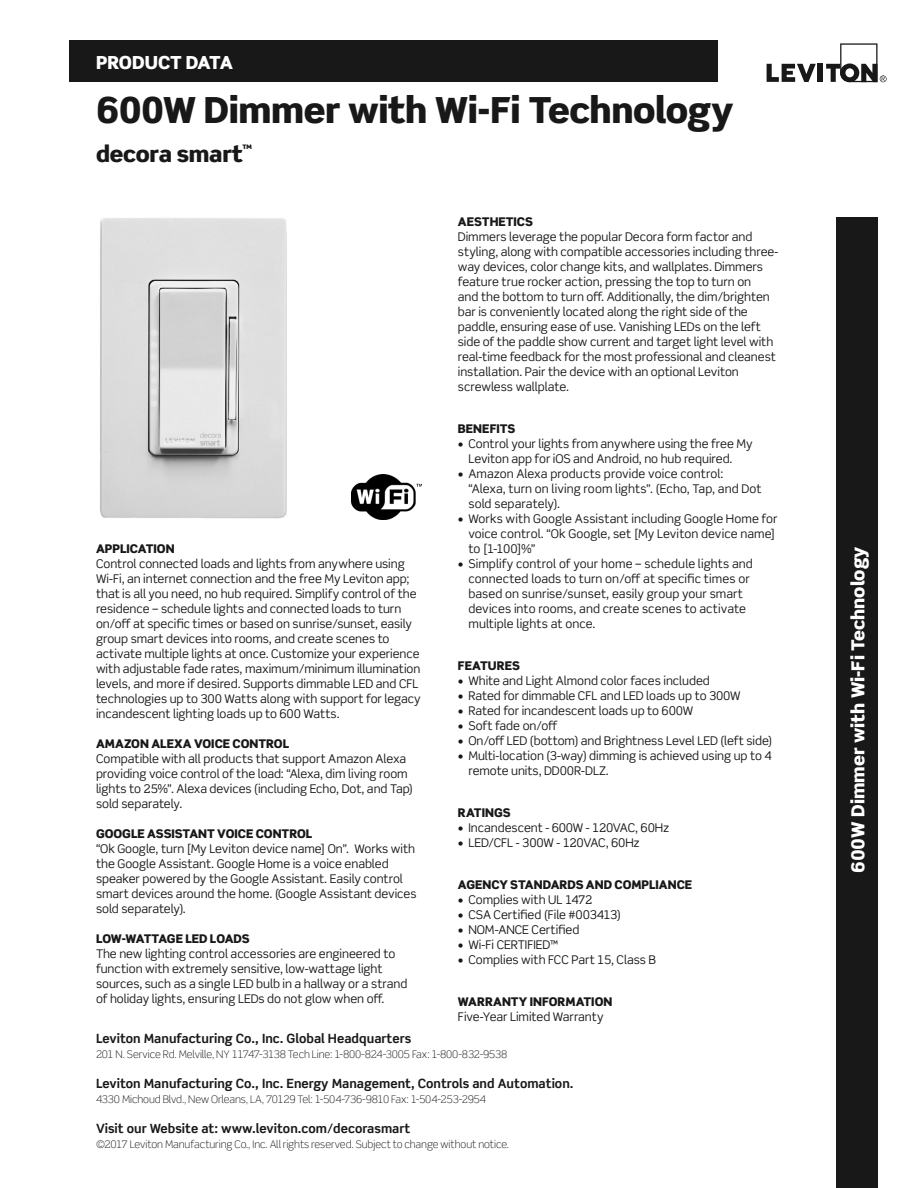
<style>
.page{position:relative;width:918px;height:1188px;background:#fff}
.page>*{position:absolute;margin:0;border:0;box-sizing:border-box;transform-origin:0 0}
.main_head{font:900 36px "Scene Std";letter-spacing:-.015em;color:#181818}
.title_sub{font:900 22.5px "Scene Std";letter-spacing:-.01em;color:#181818}
.t1{font:900 18px "Scene Std";color:#fff}
.t2{font:900 18px "Scene Std";letter-spacing:-.02em;color:#fff}
.t3{font:700 12.75px "Scene Std";color:#181818}
.t4{font:12px/15px "Scene Std";letter-spacing:-.005em;color:#181818}
.Section_Header{font:900 12px "Scene Std";color:#181818}
.t5{font:300 10.5px "Scene Std";letter-spacing:-.01em;color:#181818}
</style>
<div class="page">
<div style="left:69px;top:40px;width:648px;height:42px;background:#181818"></div>
<div style="left:836px;top:217px;width:42px;height:971px;background:#181818"></div>
<img style="left:351px;top:474px;width:71px;height:46px">
<svg style="left:767px;top:64px;width:49px;height:18px"></svg>
<div style="left:818px;top:64px;width:5px;height:18px;background:#181818"></div>
<svg style="left:826px;top:43px;width:61px;height:39px"></svg>
<img style="left:100px;top:218px;width:187px;height:301px">
<p class="t2" style="left:96px;top:51px;width:138px">PRODUCT DATA</p>
<p class="main_head" style="left:96px;top:86px;width:639px">600W Dimmer with Wi-Fi Technology</p>
<p class="title_sub" style="left:96px;top:139px;width:158px">decora smart<sup>™</sup></p>
<p class="Section_Header" style="left:96px;top:541px;width:80px">APPLICATION</p>
<p class="t4" style="left:96px;top:556px;width:326px">Control connected loads and lights from anywhere using Wi-Fi, an internet connection and the free My Leviton app; that is all you need, no hub required. Simplify control of the residence – schedule lights and connected loads to turn on/off at specific times or based on sunrise/sunset, easily group smart devices into rooms, and create scenes to activate multiple lights at once. Customize your experience with adjustable fade rates, maximum/minimum illumination levels, and more if desired. Supports dimmable LED and CFL technologies up to 300 Watts along with support for legacy incandescent lighting loads up to 600 Watts.</p>
<p class="Section_Header" style="left:96px;top:736px;width:195px">AMAZON ALEXA VOICE CONTROL</p>
<p class="t4" style="left:96px;top:751px;width:318px">Compatible with all products that support Amazon Alexa providing voice control of the load: “Alexa, dim living room lights to 25%”. Alexa devices (including Echo, Dot, and Tap) sold separately.</p>
<p class="Section_Header" style="left:96px;top:826px;width:218px">GOOGLE ASSISTANT VOICE CONTROL</p>
<p class="t4" style="left:96px;top:841px;width:322px">“Ok Google, turn [My Leviton device name] On”. Works with the Google Assistant. Google Home is a voice enabled speaker powered by the Google Assistant. Easily control smart devices around the home. (Google Assistant devices sold separately).</p>
<p class="Section_Header" style="left:96px;top:931px;width:155px">LOW-WATTAGE LED LOADS</p>
<p class="t4" style="left:96px;top:946px;width:313px">The new lighting control accessories are engineered to function with extremely sensitive, low-wattage light sources, such as a single LED bulb in a hallway or a strand of holiday lights, ensuring LEDs do not glow when off.</p>
<p class="Section_Header" style="left:458px;top:214px;width:77px">AESTHETICS</p>
<p class="t4" style="left:458px;top:229px;width:322px">Dimmers leverage the popular Decora form factor and styling, along with compatible accessories including three&shy;way devices, color change kits, and wallplates. Dimmers feature true rocker action, pressing the top to turn on<br>and the bottom to turn off. Additionally, the dim/brighten bar is conveniently located along the right side of the paddle, ensuring ease of use. Vanishing LEDs on the left side of the paddle show current and target light level with real-time feedback for the most professional and cleanest installation. Pair the device with an optional Leviton screwless wallplate.</p>
<p class="Section_Header" style="left:458px;top:421px;width:59px">BENEFITS</p>
<p class="t4" style="left:468px;top:436px;width:286px;text-indent:-10px">• Control your lights from anywhere using the free My<br>Leviton app for iOS and Android, no hub required.</p>
<p class="t4" style="left:468px;top:466px;width:295px;text-indent:-10px">• Amazon Alexa products provide voice control: “Alexa, turn on living room lights”. (Echo, Tap, and Dot sold separately).</p>
<p class="t4" style="left:468px;top:511px;width:311px;text-indent:-10px">• Works with Google Assistant including Google Home for voice control. “Ok Google, set [My Leviton device name] to [1-100]%”</p>
<p class="t4" style="left:468px;top:556px;width:286px;text-indent:-10px">• Simplify control of your home – schedule lights and connected loads to turn on/off at specific times or based on sunrise/sunset, easily group your smart devices into rooms, and create scenes to activate multiple lights at once.</p>
<p class="Section_Header" style="left:458px;top:658px;width:63px">FEATURES</p>
<p class="t4" style="left:458px;top:673px;width:254px">• White and Light Almond color faces included</p>
<p class="t4" style="left:458px;top:688px;width:284px">• Rated for dimmable CFL and LED loads up to 300W</p>
<p class="t4" style="left:458px;top:703px;width:237px">• Rated for incandescent loads up to 600W</p>
<p class="t4" style="left:458px;top:718px;width:101px">• Soft fade on/off</p>
<p class="t4" style="left:458px;top:733px;width:316px">• On/off LED (bottom) and Brightness Level LED (left side)</p>
<p class="t4" style="left:468px;top:748px;width:305px;text-indent:-10px">• Multi-location (3-way) dimming is achieved using up to 4 remote units, DD00R-DLZ.</p>
<p class="Section_Header" style="left:458px;top:805px;width:54px">RATINGS</p>
<p class="t4" style="left:458px;top:820px;width:213px">• Incandescent - 600W - 120VAC, 60Hz</p>
<p class="t4" style="left:458px;top:835px;width:183px">• LED/CFL - 300W - 120VAC, 60Hz</p>
<p class="Section_Header" style="left:458px;top:877px;width:236px">AGENCY STANDARDS AND COMPLIANCE</p>
<p class="t4" style="left:458px;top:892px;width:136px">• Complies with UL 1472</p>
<p class="t4" style="left:458px;top:907px;width:165px">• CSA Certified (File #003413)</p>
<p class="t4" style="left:458px;top:922px;width:123px">• NOM-ANCE Certified</p>
<p class="t4" style="left:458px;top:937px;width:102px">• Wi-Fi CERTIFIED™</p>
<p class="t4" style="left:458px;top:952px;width:200px">• Complies with FCC Part 15, Class B</p>
<p class="Section_Header" style="left:458px;top:994px;width:156px">WARRANTY INFORMATION</p>
<p class="t4" style="left:458px;top:1009px;width:147px">Five-Year Limited Warranty</p>
<p class="t3" style="left:96px;top:1030px;width:317px">Leviton Manufacturing Co., Inc. Global Headquarters</p>
<p class="t5" style="left:96px;top:1047px;width:413px">201 N. Service Rd. Melville, NY 11747-3138 Tech Line: 1-800-824-3005 Fax: 1-800-832-9538</p>
<p class="t3" style="left:96px;top:1075px;width:479px">Leviton Manufacturing Co., Inc. Energy Management, Controls and Automation.</p>
<p class="t5" style="left:96px;top:1092px;width:392px">4330 Michoud Blvd., New Orleans, LA, 70129 Tel: 1-504-736-9810 Fax: 1-504-253-2954</p>
<p class="t3" style="left:96px;top:1120px;width:316px">Visit our Website at: www.leviton.com/decorasmart</p>
<p class="t5" style="left:96px;top:1137px;width:415px">©2017 Leviton Manufacturing Co., Inc. All rights reserved. Subject to change without notice.</p>
<p class="t1" style="left:846px;top:873px;width:329px;rotate:-90deg">600W Dimmer with Wi-Fi Technology</p>
</div>
